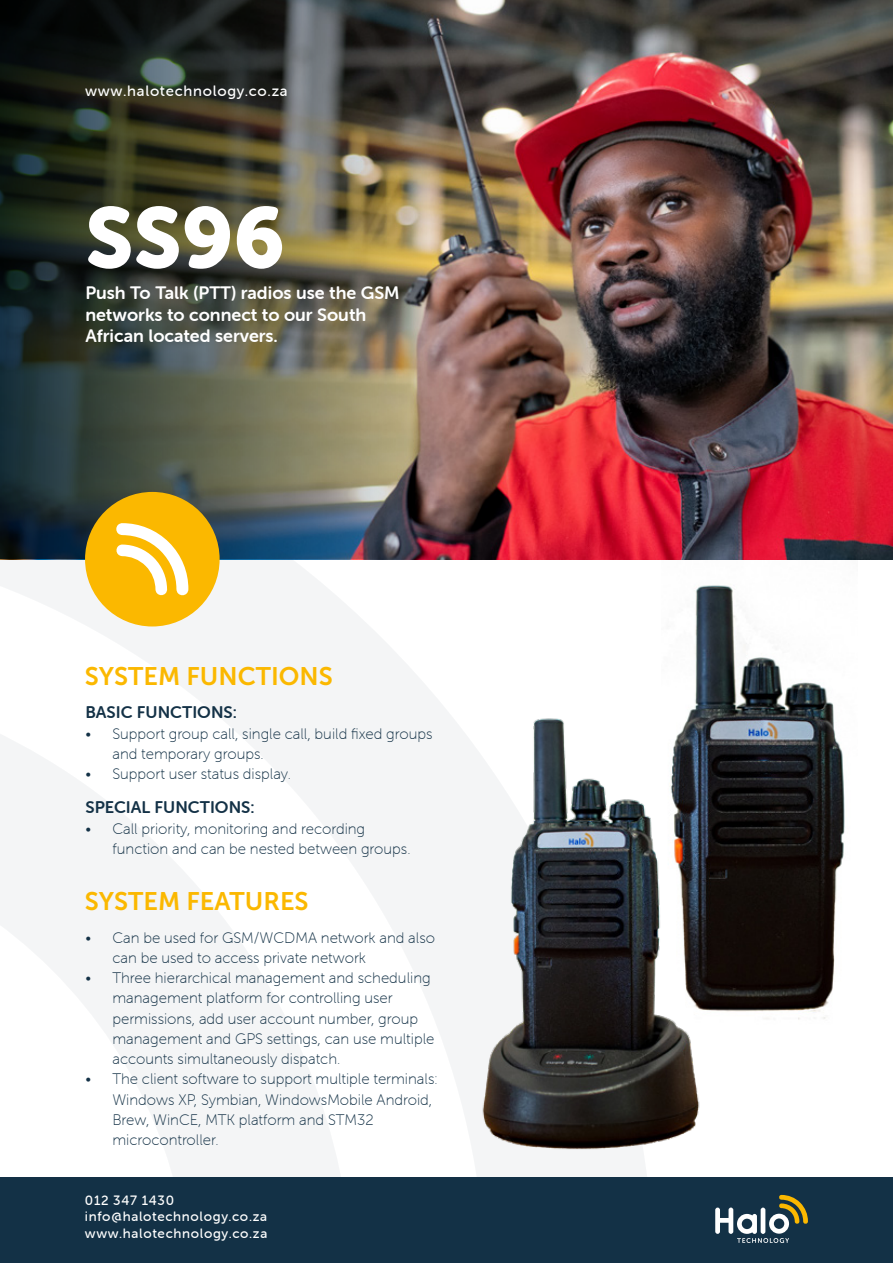
<style>
.page{position:relative;width:893px;height:1263px;background:#fff}
.page>*{position:absolute;margin:0;border:0;box-sizing:border-box;transform-origin:0 0}
.t1{font:84.9px "Museo Sans Rounded 900";color:#fff}
.t2{font:25.35px "Museo Sans 700";color:#fbb800}
.t3{font:18px/21.6px "Museo Sans Rounded 700";color:#fff}
.t4{font:16.8px "Museo Sans Rounded 700";color:#133146}
.t5{font:15.15px/20.2px "Museo Sans Rounded 100";color:#133146}
.t6{font:15px "Museo Sans Rounded 500";letter-spacing:.05em;color:#fff}
.t7{font:13.5px/16.2px "Museo Sans Rounded 500";letter-spacing:.05em;color:#fff}
</style>
<div class="page">
<img style="left:626px;top:0;width:267px;height:559px">
<img style="left:0;top:0;width:626px;height:365px">
<img style="left:0;top:365px;width:655px;height:813px">
<svg style="left:0;top:667px;width:357px;height:511px;fill:#f4f5f6"></svg>
<div style="left:85px;top:492px;width:135px;height:134px;background:#fbb800;border-radius:50%"></div>
<svg style="left:116px;top:523px;width:72px;height:73px"></svg>
<img style="left:661px;top:550px;width:197px;height:148px">
<img style="left:234px;top:698px;width:611px;height:464px">
<div style="left:0;top:1178px;width:893px;height:85px;background:#133146"></div>
<svg style="left:715px;top:1195px;width:93px;height:48px"></svg>
<p class="t6" style="left:85px;top:83px;width:204px">www.halotechnology.co.za</p>
<h1 class="t1" style="left:85px;top:190px;width:201px">SS96</h1>
<p class="t3" style="left:85px;top:282px;width:316px">Push To Talk (PTT) radios use the GSM networks to connect to our South<br>African located servers.</p>
<h2 class="t2" style="left:85px;top:662px;width:249px">SYSTEM FUNCTIONS</h2>
<p class="t4" style="left:85px;top:703px;width:153px">BASIC FUNCTIONS:</p>
<p class="t5" style="left:112px;top:723px;width:322px;text-indent:-27px">• Support group call, single call, build fixed groups and temporary groups.</p>
<p class="t5" style="left:85px;top:764px;width:207px">• Support user status display.</p>
<p class="t4" style="left:85px;top:798px;width:171px">SPECIAL FUNCTIONS:</p>
<p class="t5" style="left:112px;top:818px;width:300px;text-indent:-27px">• Call priority, monitoring and recording function and can be nested between groups.</p>
<h2 class="t2" style="left:85px;top:887px;width:225px">SYSTEM FEATURES</h2>
<p class="t5" style="left:112px;top:927px;width:324px;text-indent:-27px">• Can be used for GSM/WCDMA network and also can be used to access private network</p>
<p class="t5" style="left:112px;top:968px;width:323px;text-indent:-27px">• Three hierarchical management and scheduling management platform for controlling user permissions, add user account number, group management and GPS settings, can use multiple accounts simultaneously dispatch.</p>
<p class="t5" style="left:112px;top:1069px;width:327px;text-indent:-27px">• The client software to support multiple terminals:<br>Windows XP, Symbian, WindowsMobile Android, Brew, WinCE, MTK platform and STM32 microcontroller.</p>
<p class="t7" style="left:85px;top:1192px;width:184px">012 347 1430 info@halotechnology.co.za www.halotechnology.co.za</p>
</div>
